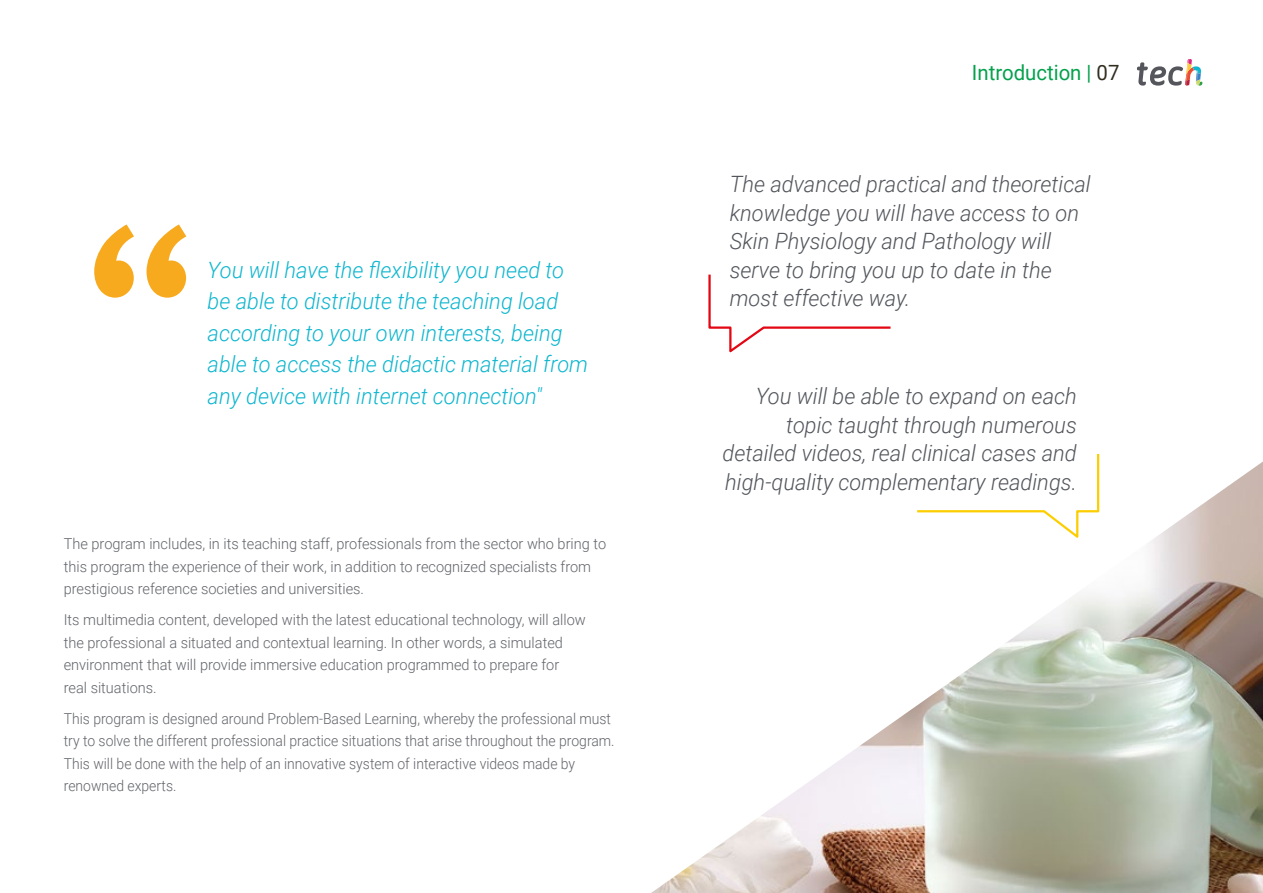
<style>
.page{position:relative;width:1263px;height:893px;background:#fff}
.page>*{position:absolute;margin:0;border:0;box-sizing:border-box;transform-origin:0 0}
.t1{font:italic 300 22.5px/28.5px "Roboto";color:#52555b;text-align:right}
.t2{font:italic 300 22.5px/31.5px "Roboto";color:#0fb6cf}
.t3{font:21px "Roboto";color:#04a14d}
.t4{font:300 15px/22.5px "Roboto";color:#61646a}
.t5{font:300 15px/22.5px "Roboto";color:#61646a;scale:.93 1}
.s1{color:#312e20}
</style>
<div class="page">
<svg style="left:94px;top:224px;width:92px;height:74px"></svg>
<img style="left:651px;top:461px;width:612px;height:432px">
<svg style="left:1137px;top:59px;width:65px;height:27px"></svg>
<svg style="left:915px;top:454px;width:185px;height:87px"></svg>
<svg style="left:708px;top:274px;width:183px;height:79px"></svg>
<h1 class="t2" style="left:208px;top:253px;width:382px">You will have the flexibility you need to be able to distribute the teaching load according to your own interests, being able to access the didactic material from any device with internet connection"</h1>
<p class="t4" style="left:64px;top:532px;width:544px">The program includes, in its teaching staff, professionals from the sector who bring to this program the experience of their work, in addition to recognized specialists from prestigious reference societies and universities.</p>
<p class="t4" style="left:64px;top:608px;width:523px">Its multimedia content, developed with the latest educational technology, will allow the professional a situated and contextual learning. In other words, a simulated environment that will provide immersive education programmed to prepare for real situations.</p>
<p class="t5" style="left:64px;top:706px;width:594px">This program is designed around Problem-Based Learning, whereby the professional must try to solve the different professional practice situations that arise throughout the program.<br>This will be done with the help of an innovative system of interactive videos made by renowned experts.</p>
<h2 class="t3" style="left:972px;top:57px;width:149px">Introduction | <span class="s1">07</span></h2>
<h1 class="t1" style="left:730px;top:169px;width:362px;text-align:left">The advanced practical and theoretical knowledge you will have access to on<br>Skin Physiology and Pathology will serve to bring you up to date in the most effective way.</h1>
<h1 class="t1" style="left:722px;top:381px;width:356px">You will be able to expand on each topic taught through numerous detailed videos, real clinical cases and high-quality complementary readings.</h1>
</div>
